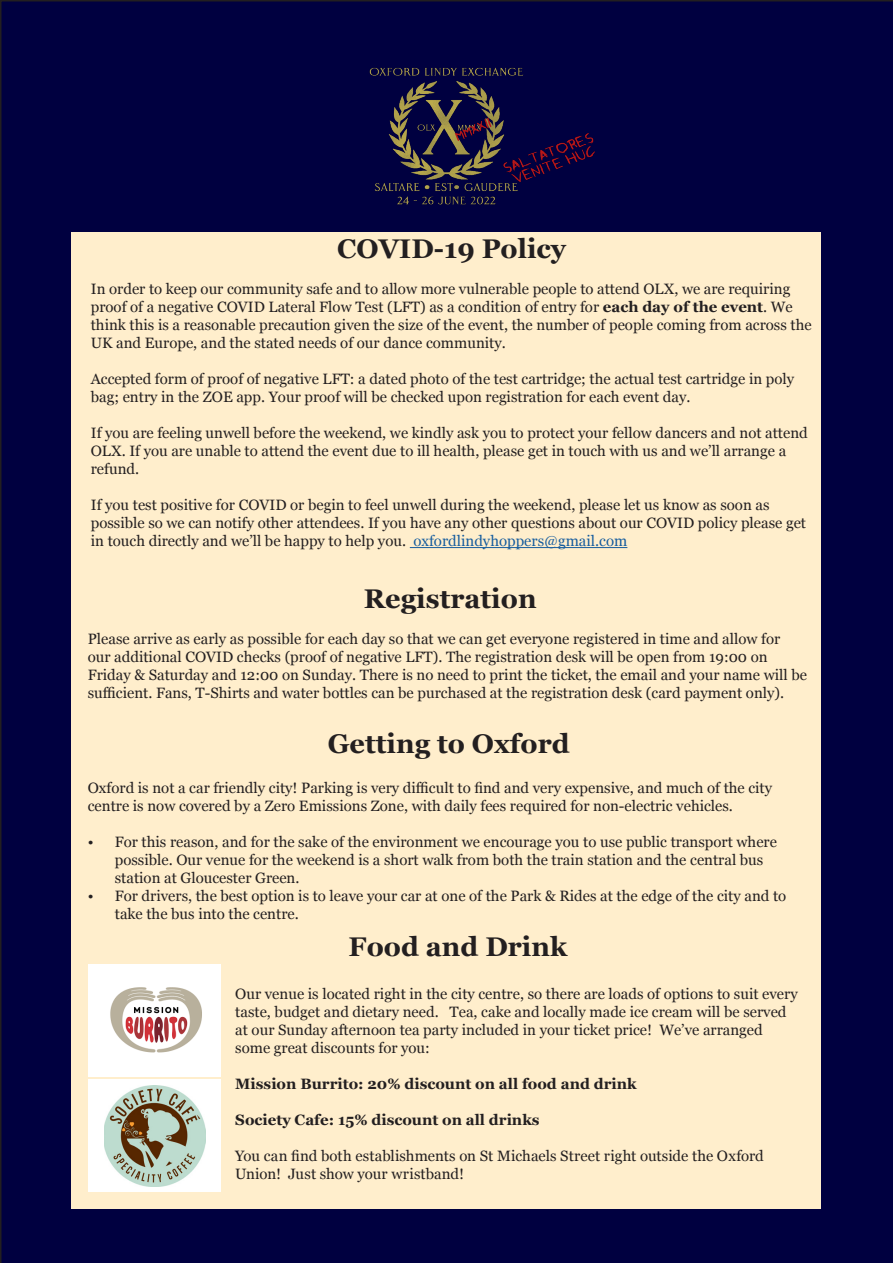
<style>
.page{position:relative;width:893px;height:1263px;background:#000040}
.page>*{position:absolute;margin:0;border:0;box-sizing:border-box;transform-origin:0 0}
.Paragraph_Style_1{font:700 27px "Georgia";color:#231f20}
.Paragraph_Style_1-2{font:15px/18px "Georgia";color:#231f20}
.Paragraph_Style_1-3{font:700 15px "Georgia";color:#231f20}
.s1{font-weight:700}
.s2{color:#175d9e}
</style>
<div class="page">
<div style="left:72px;top:233px;width:749px;height:976px;background:#fec"></div>
<hr style="left:410px;top:547px;width:217px;height:1px;background:#175d9e">
<div style="left:88px;top:964px;width:133px;height:112px;background:#fff"></div>
<div style="left:88px;top:1079px;width:133px;height:113px;background:#fff"></div>
<img style="left:105px;top:1085px;width:101px;height:101px">
<img style="left:110px;top:987px;width:92px;height:66px">
<img style="left:289px;top:54px;width:314px;height:164px">
<p class="Paragraph_Style_1" style="left:337px;top:228px;width:230px">COVID-19 Policy</p>
<p class="Paragraph_Style_1-2" style="left:91px;top:279px;width:722px">In order to keep our community safe and to allow more vulnerable people to attend OLX, we are requiring proof of a negative COVID Lateral Flow Test (LFT) as a condition of entry for <span class="s1">each day of the event</span>. We think this is a reasonable precaution given the size of the event, the number of people coming from across the UK and Europe, and the stated needs of our dance community.</p>
<p class="Paragraph_Style_1-2" style="left:91px;top:369px;width:705px">Accepted form of proof of negative LFT: a dated photo of the test cartridge; the actual test cartridge in poly bag; entry in the ZOE app. Your proof will be checked upon registration for each event day.</p>
<p class="Paragraph_Style_1-2" style="left:91px;top:423px;width:718px">If you are feeling unwell before the weekend, we kindly ask you to protect your fellow dancers and not attend<br>OLX. If you are unable to attend the event due to ill health, please get in touch with us and we’ll arrange a refund.</p>
<p class="Paragraph_Style_1-2" style="left:91px;top:495px;width:717px">If you test positive for COVID or begin to feel unwell during the weekend, please let us know as soon as possible so we can notify other attendees. If you have any other questions about our COVID policy please get in touch directly and we’ll be happy to help you. <span class="s2">oxfordlindyhoppers@gmail.com</span></p>
<p class="Paragraph_Style_1" style="left:364px;top:578px;width:174px">Registration</p>
<p class="Paragraph_Style_1-2" style="left:88px;top:629px;width:721px">Please arrive as early as possible for each day so that we can get everyone registered in time and allow for<br>our additional COVID checks (proof of negative LFT). The registration desk will be open from 19:00 on Friday &amp; Saturday and 12:00 on Sunday. There is no need to print the ticket, the email and your name will be sufficient. Fans, T-Shirts and water bottles can be purchased at the registration desk (card payment only).</p>
<p class="Paragraph_Style_1" style="left:328px;top:724px;width:243px">Getting to Oxford</p>
<p class="Paragraph_Style_1-2" style="left:88px;top:778px;width:686px">Oxford is not a car friendly city! Parking is very difficult to find and very expensive, and much of the city centre is now covered by a Zero Emissions Zone, with daily fees required for non-electric vehicles.</p>
<p class="Paragraph_Style_1-2" style="left:115px;top:832px;width:664px;text-indent:-27px">• For this reason, and for the sake of the environment we encourage you to use public transport where possible. Our venue for the weekend is a short walk from both the train station and the central bus station at Gloucester Green.</p>
<p class="Paragraph_Style_1-2" style="left:115px;top:886px;width:673px;text-indent:-27px">• For drivers, the best option is to leave your car at one of the Park &amp; Rides at the edge of the city and to take the bus into the centre.</p>
<p class="Paragraph_Style_1" style="left:349px;top:927px;width:220px">Food and Drink</p>
<p class="Paragraph_Style_1-2" style="left:235px;top:984px;width:564px">Our venue is located right in the city centre, so there are loads of options to suit every taste, budget and dietary need. Tea, cake and locally made ice cream will be served at our Sunday afternoon tea party included in your ticket price! We’ve arranged some great discounts for you:</p>
<p class="Paragraph_Style_1-3" style="left:235px;top:1072px;width:403px">Mission Burrito: 20% discount on all food and drink</p>
<p class="Paragraph_Style_1-3" style="left:235px;top:1108px;width:306px">Society Cafe: 15% discount on all drinks</p>
<p class="Paragraph_Style_1-2" style="left:235px;top:1146px;width:530px">You can find both establishments on St Michaels Street right outside the Oxford<br>Union! Just show your wristband!</p>
</div>
